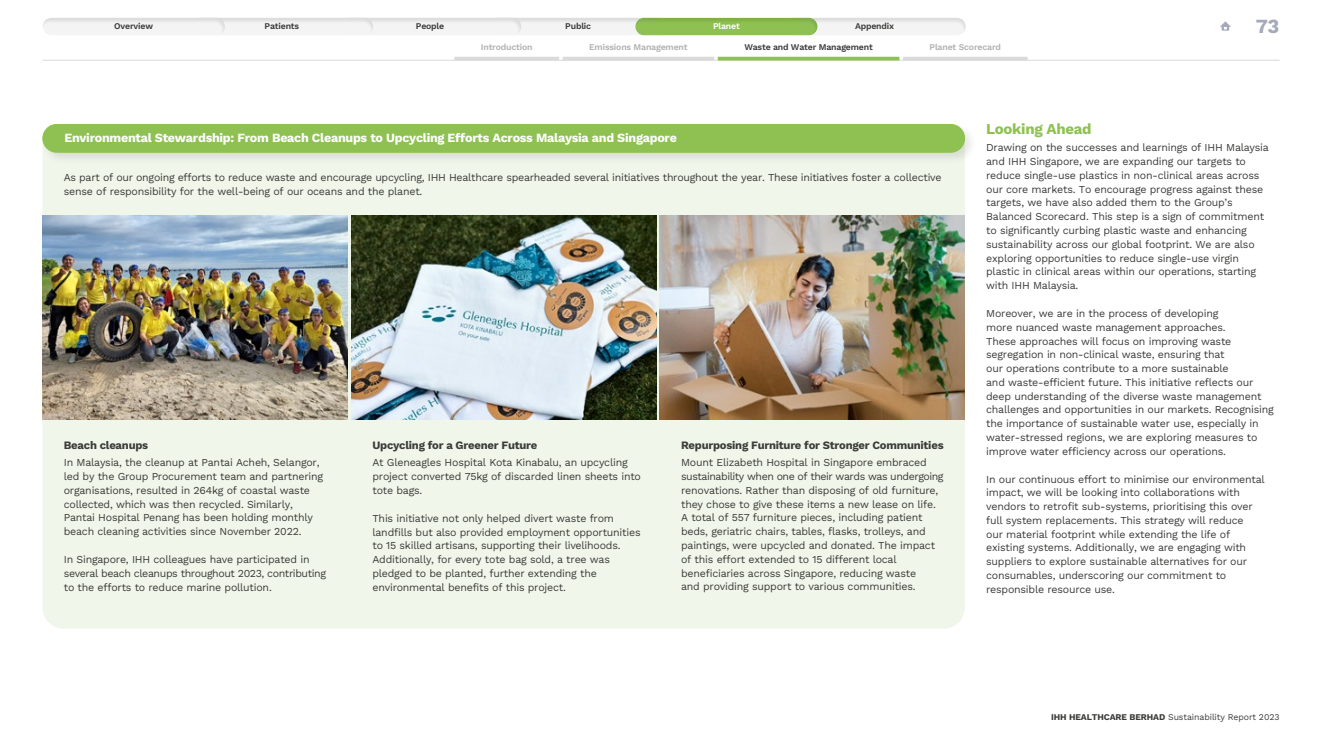
<style>
.page{position:relative;width:1322px;height:745px;background:#fff}
.page>*{position:absolute;margin:0;border:0;box-sizing:border-box;transform-origin:0 0}
.t1{font:700 20px "Work Sans";color:#a5a9b9}
.t2{font:700 15px "Work Sans";letter-spacing:-.02em;color:#8ec152}
.t3{font:700 12.5px "Work Sans";letter-spacing:-.02em;color:#fff}
.t4{font:700 11.25px "Work Sans";letter-spacing:-.02em;color:#3c3c3b}
.t5{font:10.62px/13.8px "Work Sans";letter-spacing:-.02em;color:#3c3c3b}
.t6{font:600 8.75px "Work Sans";letter-spacing:-.02em;color:#3c3c3b}
.t7{font:600 8.75px "Work Sans";letter-spacing:-.02em;color:#b3b2b2}
.t8{font:8.75px "Work Sans";letter-spacing:-.01em;color:#3c3c3b}
.t9{font:600 8.75px "Work Sans";letter-spacing:-.02em;color:#fff}
.s1{font-weight:700}
</style>
<div class="page">
<div style="left:43px;top:165px;width:922px;height:463px;background:#f0f6e9"></div>
<div style="left:40px;top:121px;width:937px;height:44px;background:#000;opacity:.1"></div>
<div style="left:43px;top:124px;width:921px;height:28px;background:#8ec152;border-radius:14px"></div>
<div style="left:43px;top:124px;width:922px;height:28px;border:1px solid #8ec152;border-radius:14px"></div>
<img style="left:43px;top:216px;width:305px;height:203px">
<img style="left:660px;top:216px;width:305px;height:203px">
<img style="left:351px;top:216px;width:305px;height:203px">
<div style="left:772px;top:10px;width:205px;height:28px;background:#000;opacity:.1"></div>
<div style="left:476px;top:10px;width:205px;height:28px;background:#000;opacity:.1"></div>
<div style="left:328px;top:10px;width:205px;height:28px;background:#000;opacity:.1"></div>
<div style="left:180px;top:10px;width:205px;height:28px;background:#000;opacity:.1"></div>
<svg style="left:1220px;top:21px;width:11px;height:10px"></svg>
<div style="left:32px;top:10px;width:205px;height:28px;background:#000;opacity:.1"></div>
<div style="left:625px;top:10px;width:204px;height:28px;background:#000;opacity:.1"></div>
<hr style="left:43px;top:60px;width:1236px;height:1px;background:#dadada">
<hr style="left:903px;top:57px;width:124px;height:3px;background:#dadada">
<hr style="left:563px;top:57px;width:151px;height:3px;background:#dadada">
<hr style="left:718px;top:57px;width:181px;height:3px;background:#8ec152">
<hr style="left:454px;top:57px;width:105px;height:3px;background:#dadada">
<p class="t6" style="left:114px;top:20px;width:40px">Overview</p>
<p class="t6" style="left:265px;top:20px;width:36px">Patients</p>
<p class="t9" style="left:713px;top:20px;width:28px">Planet</p>
<h1 class="t1" style="left:1256px;top:11px;width:25px">73</h1>
<p class="t7" style="left:481px;top:40px;width:53px">Introduction</p>
<p class="t7" style="left:589px;top:40px;width:100px">Emissions Management</p>
<p class="t6" style="left:744px;top:40px;width:130px">Waste and Water Management</p>
<p class="t7" style="left:929px;top:40px;width:73px">Planet Scorecard</p>
<p class="t6" style="left:416px;top:20px;width:30px">People</p>
<p class="t6" style="left:565px;top:20px;width:27px">Public</p>
<p class="t6" style="left:855px;top:20px;width:41px">Appendix</p>
<p class="t3" style="left:64px;top:129px;width:614px">Environmental Stewardship: From Beach Cleanups to Upcycling Efforts Across Malaysia and Singapore</p>
<p class="t5" style="left:64px;top:170px;width:879px">As part of our ongoing efforts to reduce waste and encourage upcycling, IHH Healthcare spearheaded several initiatives throughout the year. These initiatives foster a collective sense of responsibility for the well-being of our oceans and the planet.</p>
<p class="t4" style="left:64px;top:436px;width:86px">Beach cleanups</p>
<p class="t5" style="left:64px;top:455px;width:261px">In Malaysia, the cleanup at Pantai Acheh, Selangor, led by the Group Procurement team and partnering organisations, resulted in 264kg of coastal waste collected, which was then recycled. Similarly, Pantai Hospital Penang has been holding monthly beach cleaning activities since November 2022.</p>
<p class="t5" style="left:64px;top:551px;width:264px">In Singapore, IHH colleagues have participated in several beach cleanups throughout 2023, contributing to the efforts to reduce marine pollution.</p>
<p class="t4" style="left:372px;top:436px;width:166px">Upcycling for a Greener Future</p>
<p class="t5" style="left:372px;top:455px;width:270px">At Gleneagles Hospital Kota Kinabalu, an upcycling project converted 75kg of discarded linen sheets into tote bags.</p>
<p class="t5" style="left:372px;top:510px;width:270px">This initiative not only helped divert waste from landfills but also provided employment opportunities to 15 skilled artisans, supporting their livelihoods.<br>Additionally, for every tote bag sold, a tree was pledged to be planted, further extending the environmental benefits of this project.</p>
<p class="t4" style="left:681px;top:436px;width:264px">Repurposing Furniture for Stronger Communities</p>
<p class="t5" style="left:681px;top:455px;width:264px">Mount Elizabeth Hospital in Singapore embraced sustainability when one of their wards was undergoing renovations. Rather than disposing of old furniture, they chose to give these items a new lease on life.<br>A total of 557 furniture pieces, including patient beds, geriatric chairs, tables, flasks, trolleys, and paintings, were upcycled and donated. The impact of this effort extended to 15 different local beneficiaries across Singapore, reducing waste<br>and providing support to various communities.</p>
<h2 class="t2" style="left:986px;top:117px;width:107px">Looking Ahead</h2>
<p class="t5" style="left:986px;top:140px;width:284px">Drawing on the successes and learnings of IHH Malaysia and IHH Singapore, we are expanding our targets to reduce single-use plastics in non-clinical areas across our core markets. To encourage progress against these targets, we have also added them to the Group’s Balanced Scorecard. This step is a sign of commitment to significantly curbing plastic waste and enhancing sustainability across our global footprint. We are also exploring opportunities to reduce single-use virgin plastic in clinical areas within our operations, starting with IHH Malaysia.</p>
<p class="t5" style="left:986px;top:306px;width:289px">Moreover, we are in the process of developing<br>more nuanced waste management approaches.<br>These approaches will focus on improving waste segregation in non-clinical waste, ensuring that<br>our operations contribute to a more sustainable<br>and waste-efficient future. This initiative reflects our deep understanding of the diverse waste management challenges and opportunities in our markets. Recognising the importance of sustainable water use, especially in water-stressed regions, we are exploring measures to improve water efficiency across our operations.</p>
<p class="t5" style="left:986px;top:471px;width:280px">In our continuous effort to minimise our environmental impact, we will be looking into collaborations with vendors to retrofit sub-systems, prioritising this over full system replacements. This strategy will reduce<br>our material footprint while extending the life of existing systems. Additionally, we are engaging with suppliers to explore sustainable alternatives for our consumables, underscoring our commitment to responsible resource use.</p>
<p class="t8" style="left:1051px;top:710px;width:230px"><span class="s1">IHH HEALTHCARE BERHAD</span> Sustainability Report 2023</p>
</div>
